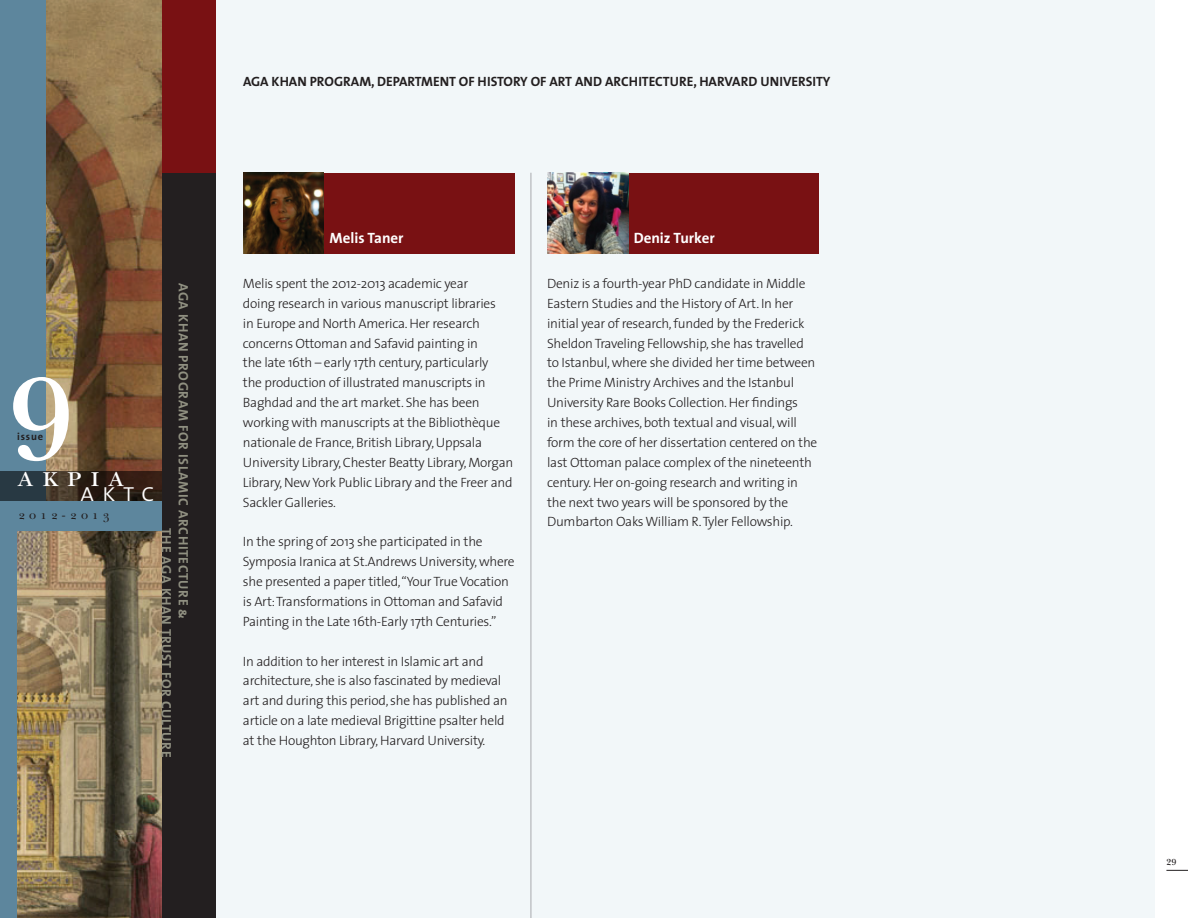
<style>
.page{position:relative;width:1188px;height:918px;background:#fff}
.page>*{position:absolute;margin:0;border:0;box-sizing:border-box;transform-origin:0 0}
.t1{font:600 120px "New Baskerville IT Cby BT";color:#fff}
.t2{font:29.7px "New Baskerville SC";letter-spacing:.28em;color:#fff}
.t3{font:26.4px "The Sans Light Caps";color:#fff}
.t4{font:700 15px "The Sans";color:#fff}
.t5{font:13.65px/17px "The Sans Bold Caps";letter-spacing:.04em;color:#909081}
.t6{font:300 13.5px/19.8px "The Sans";letter-spacing:-.02em;color:#231f20}
.t7{font:13.5px "The Sans Bold Caps";color:#231f20}
.t8{font:12.75px "New Baskerville SC";letter-spacing:.3em;color:#231f20}
.t9{font:700 10.5px "The Sans";letter-spacing:.08em;color:#231f20}
.t10{font:600 9px "New Baskerville IT Cby BT";color:#231f20}
</style>
<div class="page">
<div style="left:0;top:0;width:1155px;height:918px;background:#f2f7f9"></div>
<div style="left:0;top:0;width:216px;height:918px;background:#231f20"></div>
<div style="left:0;top:0;width:216px;height:173px;background:#791113"></div>
<img style="left:17px;top:0;width:145px;height:918px">
<svg style="left:1166px;top:870px;width:22px;height:1px"></svg>
<div style="left:0;top:0;width:46px;height:528px;background:#5d869d"></div>
<div style="left:0;top:390px;width:17px;height:528px;background:#5d869d"></div>
<div style="left:0;top:501px;width:162px;height:30px;background:#5d869d"></div>
<svg style="left:0;top:471px;width:162px;height:30px"></svg>
<div style="left:547px;top:173px;width:272px;height:81px;background:#791113"></div>
<img style="left:547px;top:173px;width:81px;height:81px">
<div style="left:243px;top:173px;width:272px;height:81px;background:#791113"></div>
<img style="left:243px;top:173px;width:81px;height:81px">
<hr style="left:531px;top:173px;width:1px;height:745px;background:#a8a9ad">
<p class="t7" style="left:243px;top:70px;width:589px">AGA KHAN PROGRAM, DEPARTMENT OF HISTORY OF ART AND ARCHITECTURE, HARVARD UNIVERSITY</p>
<h1 class="t1" style="left:8px;top:344px;width:68px">9</h1>
<p class="t9" style="left:17px;top:428px;width:28px">issue</p>
<h2 class="t2" style="left:17px;top:460px;width:109px">akpia</h2>
<h3 class="t3" style="left:80px;top:470px;width:76px">aktc</h3>
<p class="t8" style="left:18px;top:508px;width:93px">2012-2013</p>
<p class="t5" style="left:192px;top:528px;width:231px;text-indent:-245px;rotate:90deg">AGA KHAN PROGRAM FOR ISLAMIC ARCHITECTURE &amp;<br>THE AGA KHAN TRUST FOR CULTURE</p>
<p class="t4" style="left:330px;top:225px;width:76px">Melis Taner</p>
<p class="t6" style="left:243px;top:273px;width:272px">Melis spent the 2012-2013 academic year<br>doing research in various manuscript libraries<br>in Europe and North America. Her research concerns Ottoman and Safavid painting in<br>the late 16th – early 17th century, particularly<br>the production of illustrated manuscripts in Baghdad and the art market. She has been working with manuscripts at the Bibliothèque nationale de France, British Library, Uppsala University Library, Chester Beatty Library, Morgan Library, New York Public Library and the Freer and Sackler Galleries.</p>
<p class="t6" style="left:243px;top:531px;width:273px">In the spring of 2013 she participated in the Symposia Iranica at St.Andrews University, where she presented a paper titled, “Your True Vocation is Art: Transformations in Ottoman and Safavid Painting in the Late 16th-Early 17th Centuries.”</p>
<p class="t6" style="left:243px;top:651px;width:266px">In addition to her interest in Islamic art and architecture, she is also fascinated by medieval art and during this period, she has published an article on a late medieval Brigittine psalter held at the Houghton Library, Harvard University.</p>
<p class="t4" style="left:634px;top:225px;width:83px">Deniz Turker</p>
<p class="t6" style="left:547px;top:273px;width:272px">Deniz is a fourth-year PhD candidate in Middle Eastern Studies and the History of Art. In her initial year of research, funded by the Frederick Sheldon Traveling Fellowship, she has travelled to Istanbul, where she divided her time between the Prime Ministry Archives and the Istanbul University Rare Books Collection. Her findings<br>in these archives, both textual and visual, will form the core of her dissertation centered on the last Ottoman palace complex of the nineteenth century. Her on-going research and writing in the next two years will be sponsored by the Dumbarton Oaks William R. Tyler Fellowship.</p>
<p class="t10" style="left:1166px;top:857px;width:11px">29</p>
</div>
